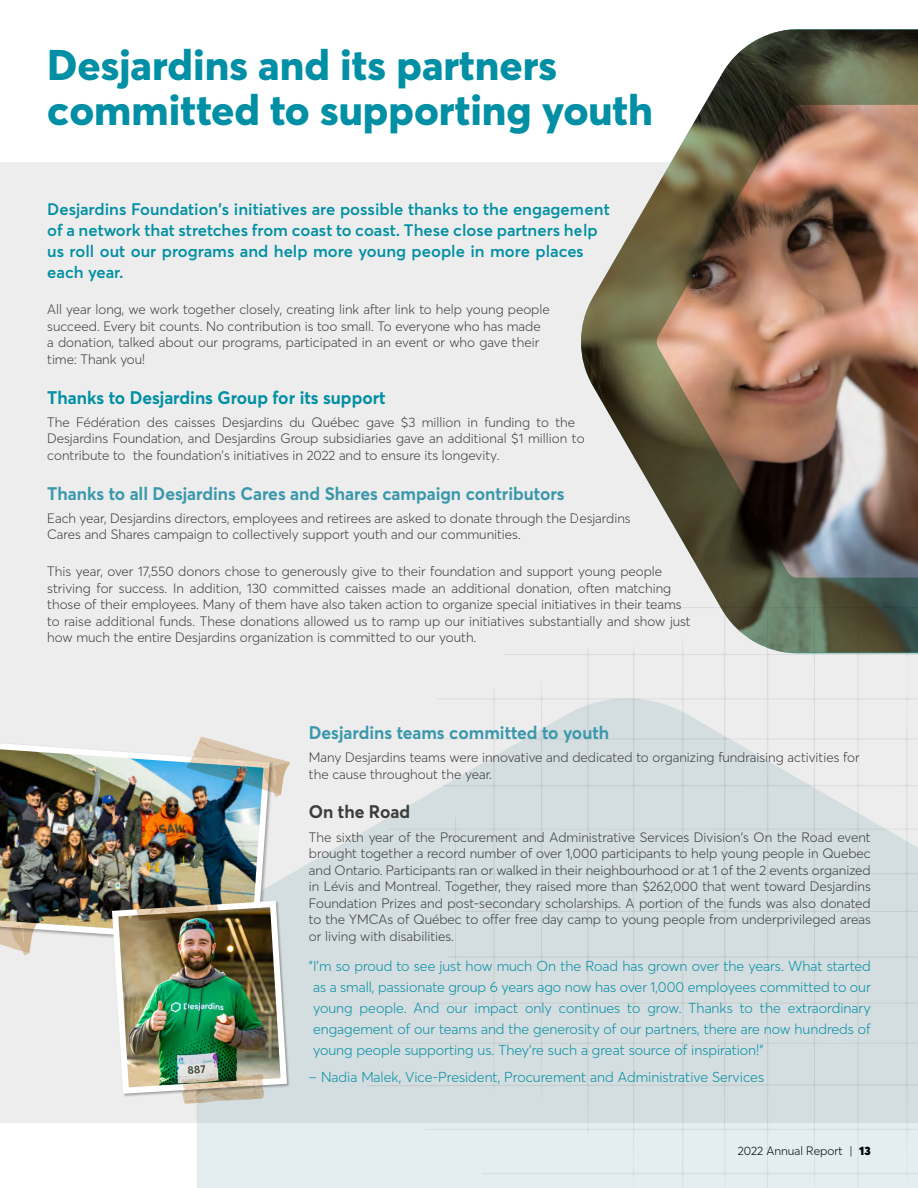
<style>
.page{position:relative;width:918px;height:1188px;background:#fff}
.page>*{position:absolute;margin:0;border:0;box-sizing:border-box;transform-origin:0 0}
.t1{font:800 42.3px/45px "Desjardins Sans";color:#008fa4}
.t2{font:700 18px "Desjardins Sans";color:#3b98ac}
.t3{font:700 18px "Desjardins Sans";color:#008fa4}
.t4{font:700 18px "Desjardins Sans";color:#3c3c3b}
.t5{font:600 16.5px/21px "Desjardins Sans";color:#008fa4}
.t6{font:300 14.25px/21px "Desjardins Sans";color:#008fa4;text-align:justify}
.t7{font:300 13.5px/16.5px "Desjardins Sans";color:#3c3c3b}
.t8{font:300 12px "Desjardins Sans";color:#000}
.s1{font-weight:900}
</style>
<div class="page">
<div style="left:0;top:162px;width:918px;height:960px;background:#ededed"></div>
<img style="left:581px;top:29px;width:337px;height:550px">
<svg style="left:493px;top:579px;width:425px;height:119px"></svg>
<svg style="left:197px;top:698px;width:721px;height:490px;fill:#d4dddf"></svg>
<img style="left:0;top:744px;width:273px;height:194px">
<svg style="left:0;top:895px;width:38px;height:60px;background:#989081"></svg>
<img style="left:187px;top:737px;width:103px;height:60px">
<img style="left:109px;top:891px;width:181px;height:213px">
<h1 class="t1" style="left:47px;top:42px;width:607px">Desjardins and its partners committed to supporting youth</h1>
<p class="t5" style="left:47px;top:198px;width:564px">Desjardins Foundation's initiatives are possible thanks to the engagement of a network that stretches from coast to coast. These close partners help us roll out our programs and help more young people in more places each year.</p>
<p class="t7" style="left:47px;top:301px;width:504px">All year long, we work together closely, creating link after link to help young people succeed. Every bit counts. No contribution is too small. To everyone who has made a donation, talked about our programs, participated in an event or who gave their time: Thank you!</p>
<h2 class="t3" style="left:47px;top:386px;width:340px">Thanks to Desjardins Group for its support</h2>
<p class="t7" style="left:47px;top:414px;width:539px">The Fédération des caisses Desjardins du Québec gave $3 million in funding to the<br>Desjardins Foundation, and Desjardins Group subsidiaries gave an additional $1 million to contribute to the foundation's initiatives in 2022 and to ensure its longevity.</p>
<h2 class="t2" style="left:47px;top:482px;width:519px">Thanks to all Desjardins Cares and Shares campaign contributors</h2>
<p class="t7" style="left:47px;top:510px;width:585px">Each year, Desjardins directors, employees and retirees are asked to donate through the Desjardins<br>Cares and Shares campaign to collectively support youth and our communities.</p>
<p class="t7" style="left:47px;top:563px;width:645px">This year, over 17,550 donors chose to generously give to their foundation and support young people striving for success. In addition, 130 committed caisses made an additional donation, often matching those of their employees. Many of them have also taken action to organize special initiatives in their teams to raise additional funds. These donations allowed us to ramp up our initiatives substantially and show just how much the entire Desjardins organization is committed to our youth.</p>
<h2 class="t2" style="left:309px;top:721px;width:302px">Desjardins teams committed to youth</h2>
<p class="t7" style="left:309px;top:749px;width:552px">Many Desjardins teams were innovative and dedicated to organizing fundraising activities for the cause throughout the year.</p>
<h2 class="t4" style="left:309px;top:801px;width:103px">On the Road</h2>
<p class="t7" style="left:309px;top:829px;width:563px;text-align:justify">The sixth year of the Procurement and Administrative Services Division's On the Road event brought together a record number of over 1,000 participants to help young people in Quebec and Ontario. Participants ran or walked in their neighbourhood or at 1 of the 2 events organized in Lévis and Montreal. Together, they raised more than $262,000 that went toward Desjardins Foundation Prizes and post-secondary scholarships. A portion of the funds was also donated to the YMCAs of Québec to offer free day camp to young people from underprivileged areas or living with disabilities.</p>
<p class="t6" style="left:309px;top:955px;width:563px">"I'm so proud to see just how much On the Road has grown over the years. What started as a small, passionate group 6 years ago now has over 1,000 employees committed to our young people. And our impact only continues to grow. Thanks to the extraordinary engagement of our teams and the generosity of our partners, there are now hundreds of young people supporting us. They're such a great source of inspiration!"</p>
<p class="t6" style="left:309px;top:1067px;width:457px">– Nadia Malek, Vice-President, Procurement and Administrative Services</p>
<p class="t8" style="left:738px;top:1144px;width:134px">2022 Annual Report | <span class="s1">13</span></p>
</div>
